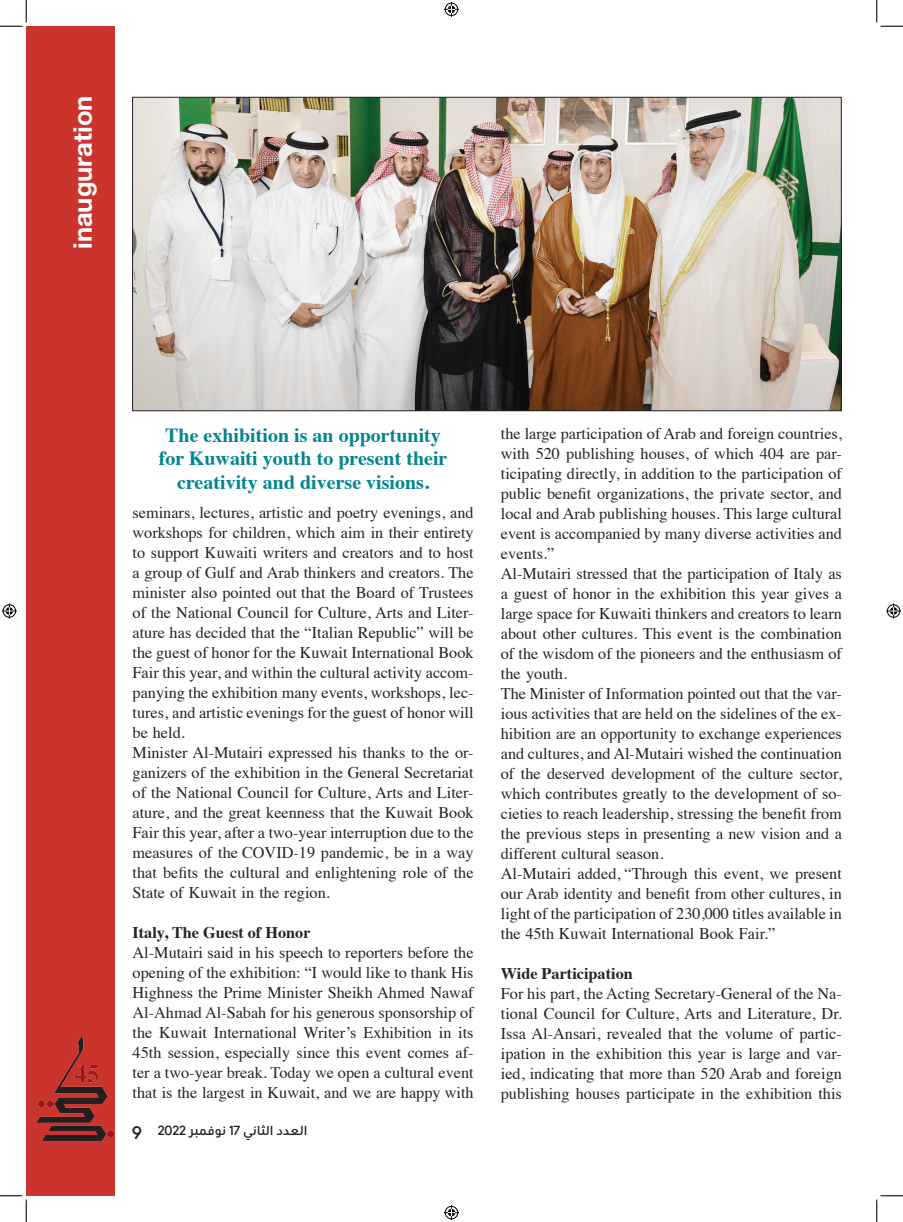
<style>
.page{position:relative;width:903px;height:1222px;background:#fff}
.page>*{position:absolute;margin:0;border:0;box-sizing:border-box;transform-origin:0 0}
.t1{font:700 25.62px "Helvetica Neue LT Arabic";color:#fff}
.t2{font:700 20px/23.8px "Times";color:#008591;text-align:center}
.t3{font:600 18.75px "URW Geometric Arabic";color:#231f20}
.t4{font:16.25px/20px "Times";color:#242424;text-align:justify}
.t5{font:700 16.25px "Times";color:#242424}
.t6{font:600 13.75px "URW Geometric Arabic";color:#231f20}
</style>
<div class="page">
<div style="left:26px;top:26px;width:89px;height:1170px;background:#ca342c"></div>
<img style="left:36px;top:1036px;width:79px;height:105px">
<img style="left:134px;top:99px;width:706px;height:310px">
<svg style="left:0;top:0;width:27px;height:27px"></svg>
<svg style="left:0;top:1195px;width:27px;height:27px"></svg>
<svg style="left:876px;top:0;width:27px;height:27px"></svg>
<svg style="left:876px;top:1195px;width:27px;height:27px"></svg>
<svg style="left:444px;top:2px;width:15px;height:15px"></svg>
<svg style="left:444px;top:1205px;width:15px;height:15px"></svg>
<svg style="left:2px;top:603px;width:15px;height:15px"></svg>
<svg style="left:886px;top:603px;width:15px;height:15px"></svg>
<p class="t1" style="left:68px;top:249px;width:155px;rotate:-90deg">inauguration</p>
<p class="t2" style="left:159px;top:421px;width:290px">The exhibition is an opportunity for Kuwaiti youth to present their creativity and diverse visions.</p>
<p class="t4" style="left:133px;top:501px;width:343px">seminars, lectures, artistic and poetry evenings, and workshops for children, which aim in their entirety to support Kuwaiti writers and creators and to host a group of Gulf and Arab thinkers and creators. The minister also pointed out that the Board of Trustees of the National Council for Culture, Arts and Liter&shy;ature has decided that the “Italian Republic” will be the guest of honor for the Kuwait International Book Fair this year, and within the cultural activity accom&shy;panying the exhibition many events, workshops, lec&shy;tures, and artistic evenings for the guest of honor will be held.</p>
<p class="t4" style="left:133px;top:741px;width:343px">Minister Al-Mutairi expressed his thanks to the or&shy;ganizers of the exhibition in the General Secretariat of the National Council for Culture, Arts and Liter&shy;ature, and the great keenness that the Kuwait Book Fair this year, after a two-year interruption due to the measures of the COVID-19 pandemic, be in a way that befits the cultural and enlightening role of the State of Kuwait in the region.</p>
<p class="t5" style="left:133px;top:917px;width:180px">Italy, The Guest of Honor</p>
<p class="t4" style="left:133px;top:941px;width:343px">Al-Mutairi said in his speech to reporters before the opening of the exhibition: “I would like to thank His Highness the Prime Minister Sheikh Ahmed Nawaf Al-Ahmad Al-Sabah for his generous sponsorship of the Kuwait International Writer’s Exhibition in its 45th session, especially since this event comes af&shy;ter a two-year break. Today we open a cultural event that is the largest in Kuwait, and we are happy with</p>
<p class="t3" style="left:132px;top:1118px;width:12px">9</p>
<p class="t6" style="left:158px;top:1120px;width:151px">2 0 2 2 مبر 1 7نوف ي عددا ل ث ا ن ا ل</p>
<p class="t4" style="left:501px;top:422px;width:343px">the large participation of Arab and foreign countries, with 520 publishing houses, of which 404 are par&shy;ticipating directly, in addition to the participation of public benefit organizations, the private sector, and local and Arab publishing houses. This large cultural event is accompanied by many diverse activities and events.”</p>
<p class="t4" style="left:501px;top:562px;width:343px">Al-Mutairi stressed that the participation of Italy as a guest of honor in the exhibition this year gives a large space for Kuwaiti thinkers and creators to learn about other cultures. This event is the combination of the wisdom of the pioneers and the enthusiasm of the youth.</p>
<p class="t4" style="left:501px;top:682px;width:343px">The Minister of Information pointed out that the var&shy;ious activities that are held on the sidelines of the ex&shy;hibition are an opportunity to exchange experiences and cultures, and Al-Mutairi wished the continuation of the deserved development of the culture sector, which contributes greatly to the development of so&shy;cieties to reach leadership, stressing the benefit from the previous steps in presenting a new vision and a different cultural season.</p>
<p class="t4" style="left:501px;top:862px;width:343px">Al-Mutairi added, “Through this event, we present our Arab identity and benefit from other cultures, in light of the participation of 230,000 titles available in the 45th Kuwait International Book Fair.”</p>
<p class="t5" style="left:501px;top:958px;width:133px">Wide Participation</p>
<p class="t4" style="left:501px;top:982px;width:343px">For his part, the Acting Secretary-General of the Na&shy;tional Council for Culture, Arts and Literature, Dr.<br>Issa Al-Ansari, revealed that the volume of partic&shy;ipation in the exhibition this year is large and var&shy;ied, indicating that more than 520 Arab and foreign publishing houses participate in the exhibition this</p>
</div>
